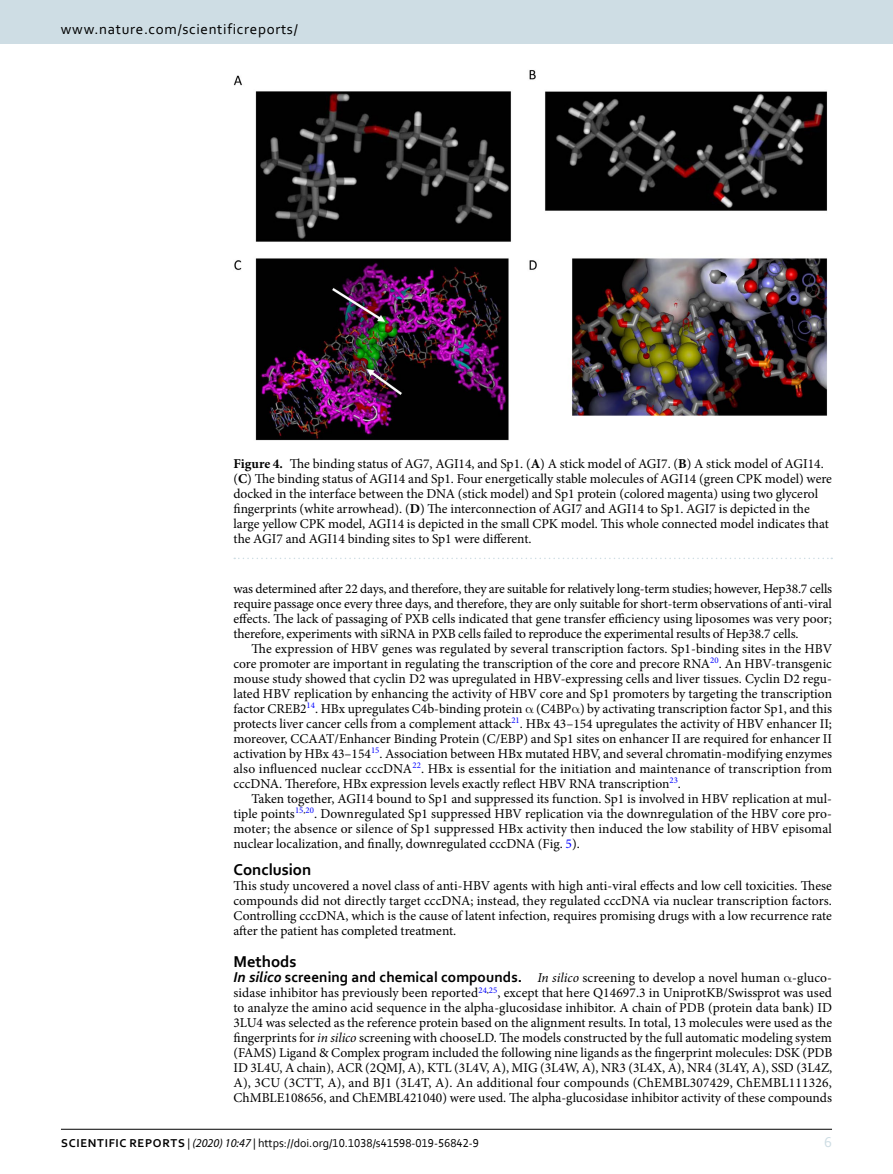
<style>
.page{position:relative;width:893px;height:1174px;background:#fff}
.page>*{position:absolute;margin:0;border:0;box-sizing:border-box;transform-origin:0 0}
.t1{font:16.5px "Corbel Bold 2";color:#000}
.t2{font:15px "Corbel 2";letter-spacing:.045em;color:#000}
.t3{font:15px "Corbel 2";color:#cedde4}
.t4{font:13.5px/15px "Minion Pro";color:#000;text-align:justify}
.t5{font:12px "Corbel";color:#000}
.s1{font-weight:700}
.s2{color:#00f}
.s3{font-family:"Corbel";font-weight:700;font-style:italic;font-size:15px}
.s4{font-family:"Corbel Bold 2";font-size:15px}
.s5{font-style:italic}
.s6{font-family:"Corbel Bold 2"}
.s7{font-family:"Corbel 2"}
.s8{font-family:"Myriad Pro";font-style:italic}
</style>
<div class="page">
<hr style="left:61px;top:1129px;width:771px;height:1px;background:#000">
<div style="left:0;top:0;width:893px;height:43px;background:#cedde4"></div>
<img style="left:233px;top:70px;width:594px;height:370px">
<svg style="left:234px;top:557px;width:598px;height:2px"></svg>
<p class="t2" style="left:61px;top:19px;width:238px">www.nature.com/scientificreports/</p>
<p class="t4" style="left:233px;top:456px;width:600px;text-align:left"><span class="s1">Figure 4.</span> The binding status of AG7, AGI14, and Sp1. (<span class="s1">A</span>) A stick model of AGI7. (<span class="s1">B</span>) A stick model of AGI14. (<span class="s1">C</span>) The binding status of AGI14 and Sp1. Four energetically stable molecules of AGI14 (green CPK model) were docked in the interface between the DNA (stick model) and Sp1 protein (colored magenta) using two glycerol fingerprints (white arrowhead). (<span class="s1">D</span>) The interconnection of AGI7 and AGI14 to Sp1. AGI7 is depicted in the large yellow CPK model, AGI14 is depicted in the small CPK model. This whole connected model indicates that the AGI7 and AGI14 binding sites to Sp1 were different.</p>
<p class="t4" style="left:233px;top:581px;width:600px">was determined after 22 days, and therefore, they are suitable for relatively long-term studies; however, Hep38.7 cells require passage once every three days, and therefore, they are only suitable for short-term observations of anti-viral effects. The lack of passaging of PXB cells indicated that gene transfer efficiency using liposomes was very poor; therefore, experiments with siRNA in PXB cells failed to reproduce the experimental results of Hep38.7 cells.</p>
<p class="t4" style="left:233px;top:641px;width:600px;text-indent:18px">The expression of HBV genes was regulated by several transcription factors. Sp1-binding sites in the HBV core promoter are important in regulating the transcription of the core and precore RNA<sup>20</sup>. An HBV-transgenic mouse study showed that cyclin D2 was upregulated in HBV-expressing cells and liver tissues. Cyclin D2 regu&shy;lated HBV replication by enhancing the activity of HBV core and Sp1 promoters by targeting the transcription factor CREB2<sup>14</sup>. HBx upregulates C4b-binding protein (C4BP ) by activating transcription factor Sp1, and this protects liver cancer cells from a complement attack<sup>21</sup>. HBx 43–154 upregulates the activity of HBV enhancer II; moreover, CCAAT/Enhancer Binding Protein (C/EBP) and Sp1 sites on enhancer II are required for enhancer II activation by HBx 43–154<sup>15</sup>. Association between HBx mutated HBV, and several chromatin-modifying enzymes also influenced nuclear cccDNA<sup>22</sup>. HBx is essential for the initiation and maintenance of transcription from cccDNA. Therefore, HBx expression levels exactly reflect HBV RNA transcription<sup>23</sup>.</p>
<p class="t4" style="left:233px;top:791px;width:600px;text-indent:18px">Taken together, AGI14 bound to Sp1 and suppressed its function. Sp1 is involved in HBV replication at mul&shy;tiple points<sup>15</sup><sup>,</sup><sup>20</sup>. Downregulated Sp1 suppressed HBV replication via the downregulation of the HBV core pro&shy;moter; the absence or silence of Sp1 suppressed HBx activity then induced the low stability of HBV episomal nuclear localization, and finally, downregulated cccDNA (Fig. <span class="s2">5</span>).</p>
<p class="t1" style="left:233px;top:859px;width:79px">Conclusion</p>
<p class="t4" style="left:233px;top:878px;width:600px">This study uncovered a novel class of anti-HBV agents with high anti-viral effects and low cell toxicities. These compounds did not directly target cccDNA; instead, they regulated cccDNA via nuclear transcription factors.<br>Controlling cccDNA, which is the cause of latent infection, requires promising drugs with a low recurrence rate after the patient has completed treatment.</p>
<p class="t1" style="left:233px;top:951px;width:64px">Methods</p>
<p class="t4" style="left:233px;top:970px;width:600px"><span class="s3">In silico</span> <span class="s4">screening and chemical compounds.</span> <span class="s5">In silico</span> screening to develop a novel human -gluco&shy;sidase inhibitor has previously been reported<sup>24</sup><sup>,</sup><sup>25</sup>, except that here Q14697.3 in UniprotKB/Swissprot was used to analyze the amino acid sequence in the alpha-glucosidase inhibitor. A chain of PDB (protein data bank) ID 3LU4 was selected as the reference protein based on the alignment results. In total, 13 molecules were used as the fingerprints for <span class="s5">in silico</span> screening with chooseLD. The models constructed by the full automatic modeling system (FAMS) Ligand &amp; Complex program included the following nine ligands as the fingerprint molecules: DSK (PDB ID 3L4U, A chain), ACR (2QMJ, A), KTL (3L4V, A), MIG (3L4W, A), NR3 (3L4X, A), NR4 (3L4Y, A), SSD (3L4Z, A), 3CU (3CTT, A), and BJ1 (3L4T, A). An additional four compounds (ChEMBL307429, ChEMBL111326, ChMBLE108656, and ChEMBL421040) were used. The alpha-glucosidase inhibitor activity of these compounds</p>
<p class="t5" style="left:61px;top:1135px;width:419px"><span class="s6">Scientific Reports</span> <span class="s7">|</span> <span class="s8">(2020) 10:47</span> <span class="s7">|</span> https://doi.org/10.1038/s41598-019-56842-9</p>
<p class="t3" style="left:824px;top:1132px;width:9px">6</p>
</div>
